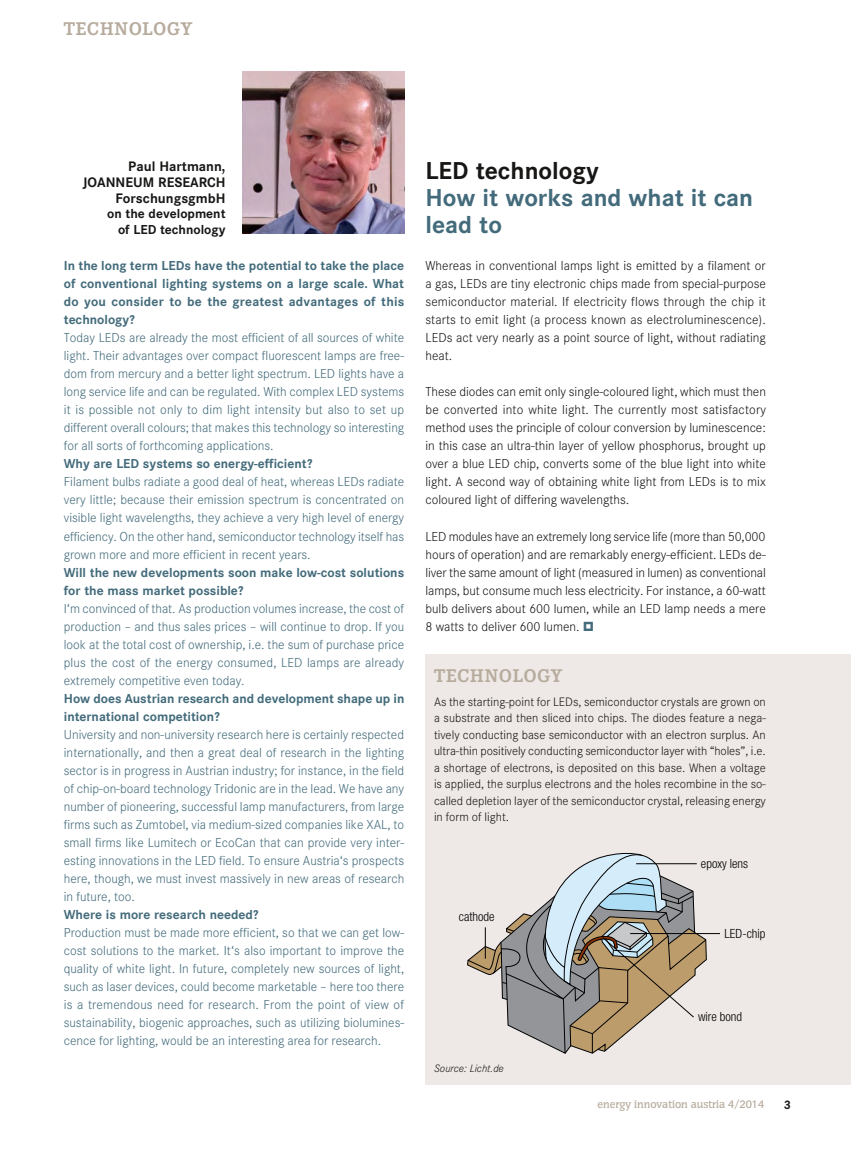
<style>
.page{position:relative;width:851px;height:1149px;background:#fff}
.page>*{position:absolute;margin:0;border:0;box-sizing:border-box;transform-origin:0 0}
.t1{font:700 24px/27px "Corporate SBQ";color:#436b7b}
.t2{font:700 24px "Corporate SBQ";color:#181716}
.t3{font:700 18px "Corporate EBQ";letter-spacing:.05em;color:#b7ab9d}
.t4{font:700 13.5px/16.2px "Corporate SBQ";color:#181716;text-align:right}
.t5{font:300 12.75px/18px "Corporate SBQ";color:#436b7b;text-align:justify}
.t6{font:300 12.75px/18px "Corporate SBQ";color:#181716;text-align:justify}
.t7{font:700 12.75px/18px "Corporate SBQ";color:#436b7b}
.t8{font:300 condensed 12.75px "Helvetica Neue LT Pro";color:#010102}
.t9{font:700 12.75px/15.3px "Corporate SBQ";color:#181716;text-align:right}
.t10{font:300 12px/16.5px "Corporate SBQ";letter-spacing:-.005em;color:#181716;text-align:justify}
.t11{font:700 12px "Corporate SBQ";color:#181716}
.t12{font:500 10.5px "Congress";color:#b7ab9d}
.t13{font:italic 300 10.5px "Corporate SBQ";color:#181716}
</style>
<div class="page">
<div style="left:425px;top:654px;width:425px;height:430px;background:#eee9e6"></div>
<hr style="left:630px;top:932px;width:89px;height:1px;background:#010102">
<svg style="left:467px;top:853px;width:239px;height:200px"></svg>
<img style="left:242px;top:72px;width:162px;height:161px">
<h2 class="t3" style="left:64px;top:23px;width:130px">TECHNOLOGY</h2>
<p class="t4" style="left:83px;top:159px;width:144px">Paul Hartmann,<br>JOANNEUM RESEARCH<br>ForschungsgmbH</p>
<p class="t9" style="left:107px;top:207px;width:120px">on the development of LED technology</p>
<p class="t7" style="left:64px;top:258px;width:342px;text-align:justify">In the long term LEDs have the potential to take the place of conventional lighting systems on a large scale. What do you consider to be the greatest advantages of this technology?</p>
<p class="t5" style="left:64px;top:330px;width:342px">Today LEDs are already the most efficient of all sources of white light. Their advantages over compact fluorescent lamps are free&shy;dom from mercury and a better light spectrum. LED lights have a long service life and can be regulated. With complex LED systems it is possible not only to dim light intensity but also to set up different overall colours; that makes this technology so interesting for all sorts of forthcoming applications.</p>
<p class="t7" style="left:64px;top:456px;width:250px">Why are LED systems so energy-efficient?</p>
<p class="t5" style="left:64px;top:474px;width:342px">Filament bulbs radiate a good deal of heat, whereas LEDs radiate very little; because their emission spectrum is concentrated on visible light wavelengths, they achieve a very high level of energy efficiency. On the other hand, semiconductor technology itself has grown more and more efficient in recent years.</p>
<p class="t7" style="left:64px;top:564px;width:342px">Will the new developments soon make low-cost solutions for the mass market possible?</p>
<p class="t5" style="left:64px;top:600px;width:342px">I‘m convinced of that. As production volumes increase, the cost of production – and thus sales prices – will continue to drop. If you look at the total cost of ownership, i.e. the sum of purchase price plus the cost of the energy consumed, LED lamps are already extremely competitive even today.</p>
<p class="t7" style="left:64px;top:690px;width:342px">How does Austrian research and development shape up in international competition?</p>
<p class="t5" style="left:64px;top:726px;width:342px">University and non-university research here is certainly respected internationally, and then a great deal of research in the lighting sector is in progress in Austrian industry; for instance, in the field of chip-on-board technology Tridonic are in the lead. We have any number of pioneering, successful lamp manufacturers, from large firms such as Zumtobel, via medium-sized companies like XAL, to small firms like Lumitech or EcoCan that can provide very inter&shy;esting innovations in the LED field. To ensure Austria‘s prospects here, though, we must invest massively in new areas of research in future, too.</p>
<p class="t7" style="left:64px;top:906px;width:196px">Where is more research needed?</p>
<p class="t5" style="left:64px;top:924px;width:342px">Production must be made more efficient, so that we can get low&shy;cost solutions to the market. It‘s also important to improve the quality of white light. In future, completely new sources of light, such as laser devices, could become marketable – here too there is a tremendous need for research. From the point of view of sustainability, biogenic approaches, such as utilizing biolumines&shy;cence for lighting, would be an interesting area for research.</p>
<h1 class="t2" style="left:425px;top:161px;width:175px">LED technology</h1>
<h1 class="t1" style="left:425px;top:186px;width:329px">How it works and what it can lead to</h1>
<p class="t6" style="left:425px;top:258px;width:342px">Whereas in conventional lamps light is emitted by a filament or a gas, LEDs are tiny electronic chips made from special-purpose semiconductor material. If electricity flows through the chip it starts to emit light (a process known as electroluminescence).<br>LEDs act very nearly as a point source of light, without radiating heat.</p>
<p class="t6" style="left:425px;top:384px;width:342px">These diodes can emit only single-coloured light, which must then be converted into white light. The currently most satisfactory method uses the principle of colour conversion by luminescence: in this case an ultra-thin layer of yellow phosphorus, brought up over a blue LED chip, converts some of the blue light into white light. A second way of obtaining white light from LEDs is to mix coloured light of differing wavelengths.</p>
<p class="t6" style="left:425px;top:528px;width:342px">LED modules have an extremely long service life (more than 50,000 hours of operation) and are remarkably energy-efficient. LEDs de&shy;liver the same amount of light (measured in lumen) as conventional lamps, but consume much less electricity. For instance, a 60-watt bulb delivers about 600 lumen, while an LED lamp needs a mere 8 watts to deliver 600 lumen.</p>
<h2 class="t3" style="left:434px;top:668px;width:130px">TECHNOLOGY</h2>
<p class="t10" style="left:434px;top:694px;width:333px">As the starting-point for LEDs, semiconductor crystals are grown on a substrate and then sliced into chips. The diodes feature a nega&shy;tively conducting base semiconductor with an electron surplus. An ultra-thin positively conducting semiconductor layer with “holes”, i.e. a shortage of electrons, is deposited on this base. When a voltage is applied, the surplus electrons and the holes recombine in the so&shy;called depletion layer of the semiconductor crystal, releasing energy in form of light.</p>
<p class="t8" style="left:459px;top:911px;width:37px">cathode</p>
<p class="t13" style="left:434px;top:1063px;width:71px">Source: Licht.de</p>
<p class="t8" style="left:700px;top:858px;width:49px">epoxy lens</p>
<p class="t8" style="left:724px;top:928px;width:43px">LED-chip</p>
<p class="t8" style="left:698px;top:1011px;width:46px">wire bond</p>
<p class="t12" style="left:597px;top:1097px;width:168px">energy innovation austria 4/2014</p>
<p class="t11" style="left:783px;top:1099px;width:9px">3</p>
</div>
